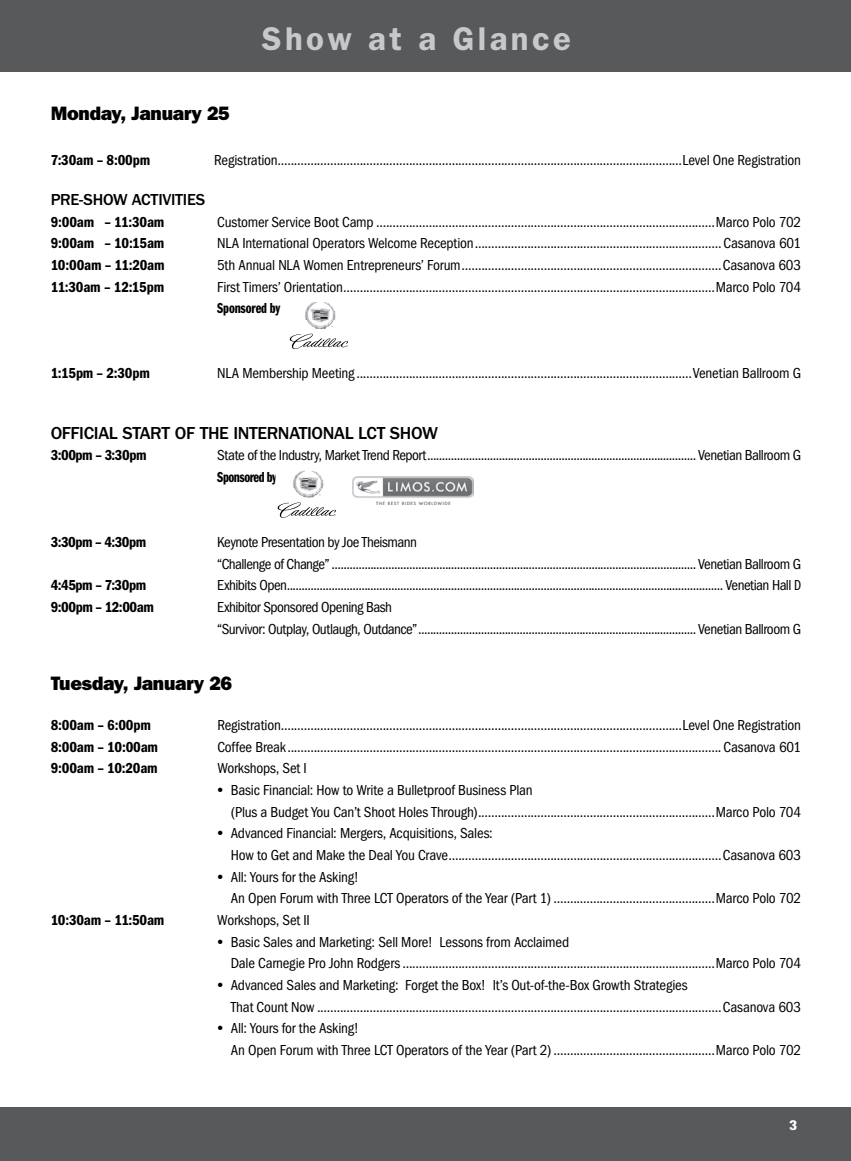
<style>
.page{position:relative;width:851px;height:1161px;background:#fff}
.page>*{position:absolute;margin:0;border:0;box-sizing:border-box;transform-origin:0 0}
.t1{font:600 33px "ITC Franklin Gothic Std";letter-spacing:.1em;color:#c6c8ca}
.t2{font:19.5px "ITC Franklin Gothic Std Hvy";letter-spacing:-.015em;color:#000}
.t3{font:500 18px "ITC Franklin Gothic Std";letter-spacing:-.02em;color:#000}
.t4{font:500 16.5px "ITC Franklin Gothic Std";letter-spacing:-.015em;color:#000}
.t5{font:condensed 15px/21.6px "ITC Franklin Gothic Std";letter-spacing:-.015em;color:#000}
.t6{font:condensed 15px/21.6px "ITC Franklin Gothic Std";letter-spacing:-.035em;color:#000}
.t7{font:15px "ITC Franklin Gothic Std Dm Cd";letter-spacing:-.015em;color:#000}
.t8{font:15px "ITC Franklin Gothic Std Dm Cd";letter-spacing:-.035em;color:#000}
.t9{font:15px "ITC Franklin Gothic Std Dm Cp";letter-spacing:-.025em;color:#000}
.t10{font:900 13.5px "Glypha LT Std";color:#fff}
.s1{font-family:"ITC Franklin Gothic Std Bk Cp";font-stretch:normal}
.s2{font-weight:600;font-stretch:normal}
</style>
<div class="page">
<div style="left:0;top:1107px;width:850px;height:54px;background:#58595b"></div>
<div style="left:0;top:0;width:850px;height:72px;background:#58595b"></div>
<img style="left:352px;top:476px;width:122px;height:29px">
<svg style="left:289px;top:302px;width:59px;height:48px"></svg>
<svg style="left:277px;top:470px;width:59px;height:48px"></svg>
<h1 class="t1" style="left:262px;top:19px;width:310px">Show at a Glance</h1>
<h2 class="t2" style="left:51px;top:102px;width:181px">Monday, January 25</h2>
<p class="t7" style="left:51px;top:151px;width:101px">7:30am – 8:00pm</p>
<p class="t5" style="left:214px;top:149px;width:588px">Registration...........................................................................................................................Level One Registration</p>
<p class="t4" style="left:51px;top:190px;width:156px">PRE-SHOW ACTIVITIES</p>
<p class="t7" style="left:51px;top:213px;width:115px">9:00am – 11:30am</p>
<p class="t5" style="left:217px;top:211px;width:585px">Customer Service Boot Camp .......................................................................................................Marco Polo 702</p>
<p class="t7" style="left:51px;top:235px;width:115px">9:00am – 10:15am</p>
<p class="t5" style="left:217px;top:233px;width:585px">NLA International Operators Welcome Reception ........................................................................... Casanova 601</p>
<p class="t7" style="left:51px;top:256px;width:115px">10:00am – 11:20am</p>
<p class="t5" style="left:217px;top:254px;width:585px">5th Annual NLA Women Entrepreneurs’ Forum ...............................................................................Casanova 603</p>
<p class="t7" style="left:51px;top:278px;width:115px">11:30am – 12:15pm</p>
<p class="t5" style="left:217px;top:276px;width:585px">First Timers’ Orientation .................................................................................................................Marco Polo 704</p>
<p class="t9" style="left:217px;top:300px;width:64px">Sponsored by</p>
<p class="t7" style="left:51px;top:365px;width:101px">1:15pm – 2:30pm</p>
<p class="t5" style="left:217px;top:363px;width:585px">NLA Membership Meeting ......................................................................................................Venetian Ballroom G</p>
<p class="t3" style="left:51px;top:423px;width:388px">OFFICIAL START OF THE INTERNATIONAL LCT SHOW</p>
<p class="t7" style="left:51px;top:447px;width:97px">3:00pm – 3:30pm</p>
<p class="t6" style="left:217px;top:445px;width:585px">State of the Industry, Market Trend Report .......................................................................................... Venetian Ballroom G</p>
<p class="t9" style="left:217px;top:469px;width:61px">Sponsored by</p>
<p class="t8" style="left:51px;top:534px;width:97px">3:30pm – 4:30pm</p>
<p class="t6" style="left:217px;top:531px;width:585px">Keynote Presentation by Joe Theismann<br>“Challenge of Change” .......................................................................................................................... Venetian Ballroom G</p>
<p class="t8" style="left:51px;top:577px;width:97px">4:45pm – 7:30pm</p>
<p class="t6" style="left:217px;top:575px;width:585px">Exhibits Open .................................................................................................................................................. Venetian Hall <span class="s1">D</span></p>
<p class="t8" style="left:51px;top:599px;width:105px">9:00pm – 12:00am</p>
<p class="t6" style="left:217px;top:596px;width:585px">Exhibitor Sponsored Opening Bash<br>“Survivor: Outplay, Outlaugh, Outdance” ............................................................................................. Venetian Ballroom G</p>
<h2 class="t2" style="left:51px;top:672px;width:183px">Tuesday, January 26</h2>
<p class="t7" style="left:51px;top:716px;width:102px">8:00am – 6:00pm</p>
<p class="t5" style="left:217px;top:714px;width:585px">Registration ..........................................................................................................................Level One Registration</p>
<p class="t7" style="left:51px;top:738px;width:109px">8:00am – 10:00am</p>
<p class="t5" style="left:217px;top:736px;width:585px">Coffee Break .................................................................................................................................... Casanova 601</p>
<p class="t7" style="left:51px;top:760px;width:108px">9:00am – 10:20am</p>
<p class="t5" style="left:217px;top:758px;width:91px">Workshops, Set I</p>
<p class="t5" style="left:231px;top:779px;width:572px;text-indent:-15px"><span class="s2">•</span> Basic Financial: How to Write a Bulletproof Business Plan<br>(Plus a Budget You Can’t Shoot Holes Through) ........................................................................Marco Polo 704</p>
<p class="t5" style="left:231px;top:823px;width:571px;text-indent:-15px"><span class="s2">•</span> Advanced Financial: Mergers, Acquisitions, Sales:<br>How to Get and Make the Deal You Crave ...................................................................................Casanova 603</p>
<p class="t5" style="left:231px;top:866px;width:572px;text-indent:-15px"><span class="s2">•</span> All: Yours for the Asking!<br>An Open Forum with Three LCT Operators of the Year (Part 1) .................................................Marco Polo 702</p>
<p class="t7" style="left:51px;top:911px;width:115px">10:30am – 11:50am</p>
<p class="t5" style="left:217px;top:909px;width:94px">Workshops, Set II</p>
<p class="t5" style="left:231px;top:931px;width:572px;text-indent:-15px"><span class="s2">•</span> Basic Sales and Marketing: Sell More! Lessons from Acclaimed<br>Dale Carnegie Pro John Rodgers ...............................................................................................Marco Polo 704</p>
<p class="t5" style="left:231px;top:974px;width:571px;text-indent:-15px"><span class="s2">•</span> Advanced Sales and Marketing: Forget the Box! It’s Out-of-the-Box Growth Strategies<br>That Count Now ...........................................................................................................................Casanova 603</p>
<p class="t5" style="left:231px;top:1018px;width:572px;text-indent:-15px"><span class="s2">•</span> All: Yours for the Asking!<br>An Open Forum with Three LCT Operators of the Year (Part 2) .................................................Marco Polo 702</p>
<p class="t10" style="left:789px;top:1117px;width:9px">3</p>
</div>
